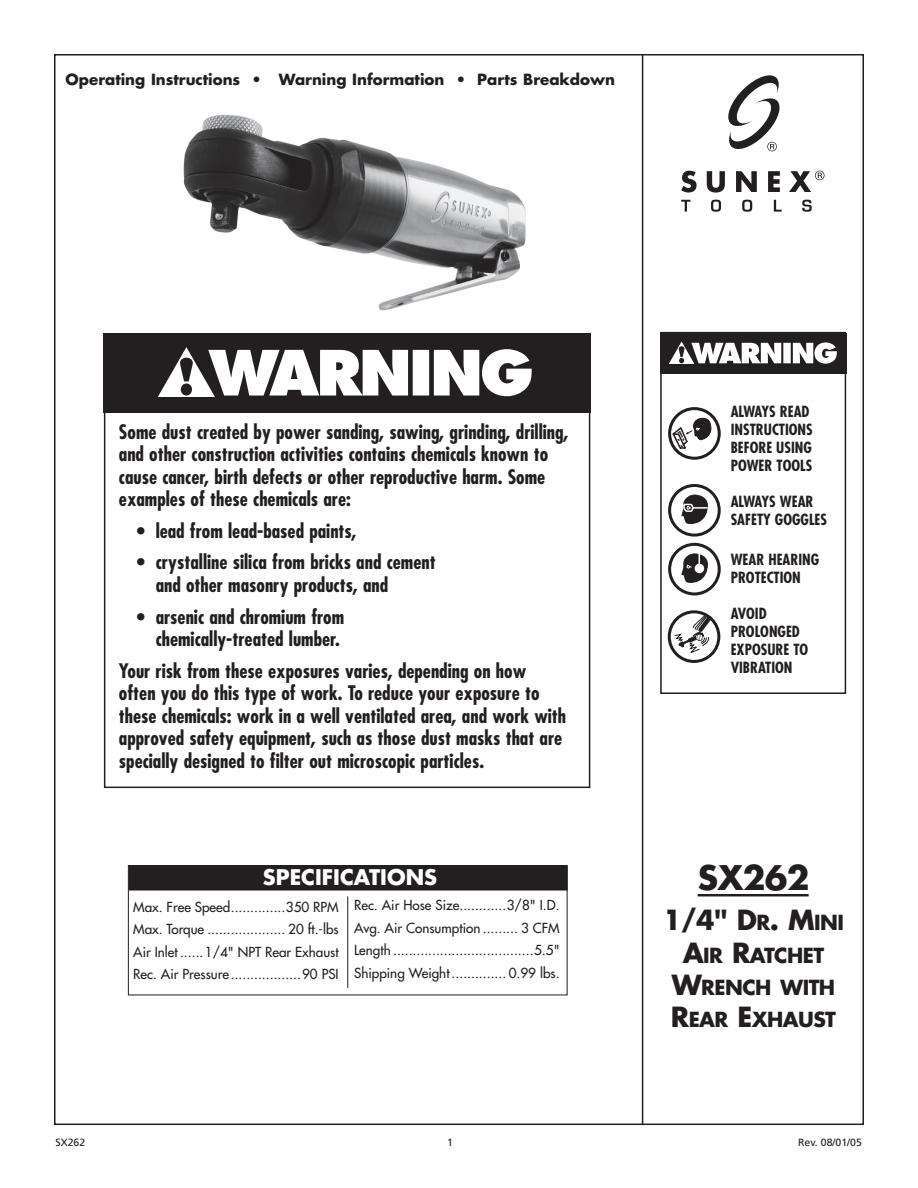
<style>
.page{position:relative;width:918px;height:1188px;background:#fff}
.page>*{position:absolute;margin:0;border:0;box-sizing:border-box;transform-origin:0 0}
.t1{font:700 33px "Futura";letter-spacing:-.02em;color:#231f20}
.t2{font:700 27px "Futura";color:#231f20}
.t3{font:700 21px "Futura";color:#fff}
.t4{font:700 20.25px/32.4px "Futura";letter-spacing:-.025em;color:#231f20;text-align:center}
.t5{font:700 condensed 19.5px/22.5px "Futura";color:#231f20}
.t6{font:700 condensed 15px/18px "Futura";color:#231f20}
.t7{font:700 15px "Futura";color:#231f20}
.t8{font:13.5px/22.5px "Futura";color:#231f20;text-align:justify}
.t9{font:10.5px "Frutiger";color:#231f20}
.s1{font-size:20.25px}
.s2{font-size:27px}
</style>
<div class="page">
<img style="left:183px;top:114px;width:343px;height:197px">
<hr style="left:698px;top:894px;width:111px;height:2px;background:#231f20">
<hr style="left:642px;top:54px;width:1px;height:1071px;background:#231f20">
<div style="left:128px;top:865px;width:439px;height:130px;border:1px solid #231f20"></div>
<div style="left:129px;top:866px;width:438px;height:24px;background:#231f20"></div>
<hr style="left:347px;top:896px;width:1px;height:92px;background:#231f20">
<svg style="left:681px;top:171px;width:16px;height:22px"></svg>
<svg style="left:707px;top:171px;width:18px;height:22px"></svg>
<svg style="left:736px;top:171px;width:21px;height:21px"></svg>
<svg style="left:768px;top:171px;width:12px;height:21px"></svg>
<svg style="left:681px;top:200px;width:9px;height:12px"></svg>
<svg style="left:711px;top:200px;width:10px;height:12px"></svg>
<svg style="left:742px;top:200px;width:10px;height:12px"></svg>
<svg style="left:774px;top:200px;width:8px;height:12px"></svg>
<svg style="left:802px;top:200px;width:10px;height:12px"></svg>
<svg style="left:728px;top:75px;width:52px;height:77px"></svg>
<svg style="left:789px;top:171px;width:36px;height:21px"></svg>
<svg style="left:107px;top:336px;width:480px;height:77px"></svg>
<div style="left:104px;top:333px;width:486px;height:455px;border:2px solid #231f20"></div>
<svg style="left:663px;top:335px;width:180px;height:38px"></svg>
<div style="left:668px;top:484px;width:53px;height:53px;border:3px solid #231f20;border-radius:50%"></div>
<svg style="left:681px;top:495px;width:27px;height:29px"></svg>
<div style="left:668px;top:543px;width:53px;height:52px;border:3px solid #231f20;border-radius:50%"></div>
<svg style="left:681px;top:553px;width:27px;height:30px"></svg>
<div style="left:668px;top:610px;width:52px;height:53px;border:3px solid #231f20;border-radius:50%"></div>
<svg style="left:674px;top:612px;width:42px;height:42px"></svg>
<div style="left:668px;top:407px;width:53px;height:53px;border:3px solid #231f20;border-radius:50%"></div>
<svg style="left:671px;top:417px;width:41px;height:33px"></svg>
<div style="left:660px;top:332px;width:186px;height:362px;border:2px solid #231f20"></div>
<p class="t7" style="left:66px;top:69px;width:551px">Operating Instructions • Warning Information • Parts Breakdown</p>
<p class="t5" style="left:119px;top:420px;width:451px">Some dust created by power sanding, sawing, grinding, drilling, and other construction activities contains chemicals known to cause cancer, birth defects or other reproductive harm. Some examples of these chemicals are:</p>
<p class="t5" style="left:137px;top:519px;width:221px">• lead from lead-based paints,</p>
<p class="t5" style="left:156px;top:551px;width:282px;text-indent:-19px">• crystalline silica from bricks and cement and other masonry products, and</p>
<p class="t5" style="left:137px;top:605px;width:209px;text-align:right">• arsenic and chromium from chemically-treated lumber.</p>
<p class="t5" style="left:119px;top:659px;width:449px">Your risk from these exposures varies, depending on how often you do this type of work. To reduce your exposure to these chemicals: work in a well ventilated area, and work with approved safety equipment, such as those dust masks that are specially designed to filter out microscopic particles.</p>
<p class="t3" style="left:263px;top:863px;width:176px">SPECIFICATIONS</p>
<p class="t8" style="left:133px;top:895px;width:207px">Max. Free Speed ..............350 RPM Max. Torque .................... 20 ft.-lbs Air Inlet ......1/4" NPT Rear Exhaust Rec. Air Pressure ..................90 PSI</p>
<p class="t8" style="left:354px;top:894px;width:207px">Rec. Air Hose Size ............3/8" I.D.<br>Avg. Air Consumption ......... 3 CFM Length ....................................5.5" Shipping Weight .............. 0.99 lbs.</p>
<p class="t6" style="left:731px;top:402px;width:84px">ALWAYS READ<br>INSTRUCTIONS<br>BEFORE USING<br>POWER TOOLS</p>
<p class="t6" style="left:731px;top:492px;width:98px">ALWAYS WEAR<br>SAFETY GOGGLES</p>
<p class="t6" style="left:731px;top:550px;width:90px">WEAR HEARING<br>PROTECTION</p>
<p class="t6" style="left:731px;top:604px;width:79px">AVOID<br>PROLONGED<br>EXPOSURE TO<br>VIBRATION</p>
<h1 class="t1" style="left:698px;top:855px;width:113px">SX262</h1>
<h2 class="t2" style="left:663px;top:901px;width:182px">1/4" D<span class="s1">R</span>. M<span class="s1">INI</span></h2>
<p class="t4" style="left:671px;top:938px;width:167px"><span class="s2">A</span>IR <span class="s2">R</span>ATCHET<br><span class="s2">W</span>RENCH WITH<br><span class="s2">R</span>EAR <span class="s2">E</span>XHAUST</p>
<p class="t9" style="left:55px;top:1136px;width:31px">SX262</p>
<p class="t9" style="left:447px;top:1136px;width:7px">1</p>
<p class="t9" style="left:798px;top:1136px;width:65px">Rev. 08/01/05</p>
</div>
